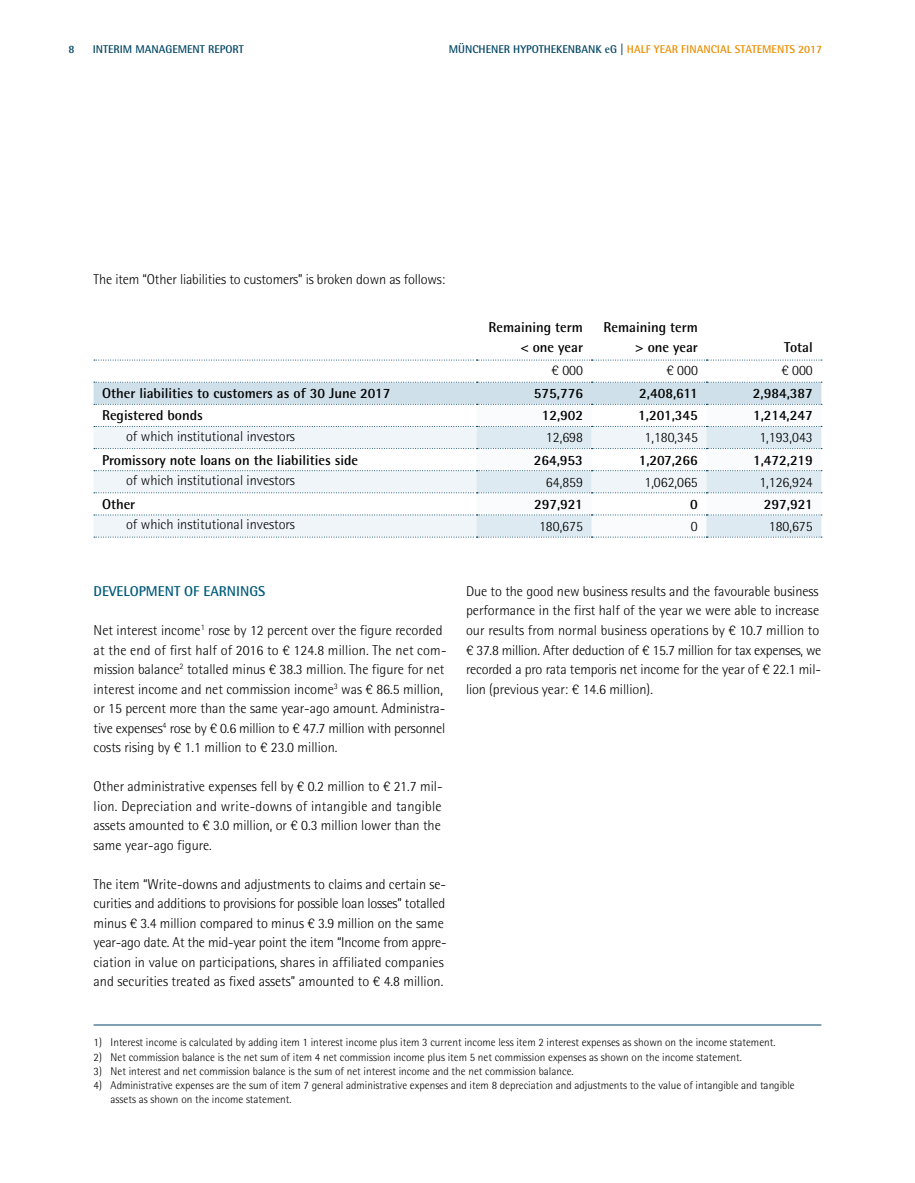
<style>
.page{position:relative;width:915px;height:1183px;background:#fff}
.page>*{position:absolute;margin:0;border:0;box-sizing:border-box;transform-origin:0 0}
.t1{font:300 14.25px/19.5px "Rotis Semi Sans Pro";color:#000}
.t2{font:700 14.25px/19.5px "Rotis Semi Sans Pro";color:#000;text-align:right}
.t3{font:700 14.25px "Rotis Semi Sans Pro";color:#005c7b}
.t4{font:300 11.25px/14.2px "Rotis Semi Sans Pro";color:#000}
.t5{font:700 11.25px "Rotis Semi Sans Pro";color:#ea8d00}
.t6{font:700 11.25px "Rotis Semi Sans Pro";color:#004563}
.s1{color:#004563}
</style>
<div class="page">
<hr style="left:94px;top:1024px;width:727px;height:1px;background:#004563">
<svg style="left:94px;top:359px;width:727px;height:46px"></svg>
<svg style="left:94px;top:426px;width:727px;height:111px"></svg>
<p class="t6" style="left:68px;top:42px;width:8px">8</p>
<p class="t6" style="left:93px;top:42px;width:152px">INTERIM MANAGEMENT REPORT</p>
<p class="t5" style="left:448px;top:42px;width:375px"><span class="s1">MÜNCHENER HYPOTHEKENBANK eG |</span> HALF YEAR FINANCIAL STATEMENTS 2017</p>
<p class="t1" style="left:94px;top:269px;width:353px">The item “Other liabilities to customers” is broken down as follows:</p>
<p class="t2" style="left:488px;top:317px;width:96px">Remaining term &lt; one year</p>
<p class="t2" style="left:603px;top:317px;width:96px">Remaining term &gt; one year</p>
<p class="t2" style="left:783px;top:337px;width:30px">Total</p>
<p class="t1" style="left:551px;top:361px;width:33px">€ 000</p>
<p class="t1" style="left:666px;top:361px;width:33px">€ 000</p>
<p class="t1" style="left:781px;top:361px;width:33px">€ 000</p>
<p class="t2" style="left:102px;top:383px;width:290px">Other liabilities to customers as of 30 June 2017</p>
<p class="t2" style="left:533px;top:383px;width:51px">575,776</p>
<p class="t2" style="left:639px;top:383px;width:60px">2,408,611</p>
<p class="t2" style="left:752px;top:383px;width:61px">2,984,387</p>
<p class="t2" style="left:102px;top:405px;width:102px">Registered bonds</p>
<p class="t2" style="left:541px;top:405px;width:43px">12,902</p>
<p class="t2" style="left:638px;top:405px;width:61px">1,201,345</p>
<p class="t2" style="left:752px;top:405px;width:61px">1,214,247</p>
<p class="t1" style="left:126px;top:426px;width:170px">of which institutional investors</p>
<p class="t1" style="left:545px;top:428px;width:38px">12,698</p>
<p class="t1" style="left:644px;top:428px;width:55px">1,180,345</p>
<p class="t1" style="left:759px;top:428px;width:55px">1,193,043</p>
<p class="t2" style="left:102px;top:450px;width:257px">Promissory note loans on the liabilities side</p>
<p class="t2" style="left:533px;top:450px;width:51px">264,953</p>
<p class="t2" style="left:638px;top:450px;width:61px">1,207,266</p>
<p class="t2" style="left:752px;top:450px;width:61px">1,472,219</p>
<p class="t1" style="left:126px;top:470px;width:170px">of which institutional investors</p>
<p class="t1" style="left:545px;top:472px;width:38px">64,859</p>
<p class="t1" style="left:644px;top:472px;width:55px">1,062,065</p>
<p class="t1" style="left:759px;top:472px;width:55px">1,126,924</p>
<p class="t2" style="left:102px;top:494px;width:35px">Other</p>
<p class="t2" style="left:534px;top:494px;width:50px">297,921</p>
<p class="t2" style="left:690px;top:494px;width:9px">0</p>
<p class="t2" style="left:763px;top:494px;width:50px">297,921</p>
<p class="t1" style="left:126px;top:515px;width:170px">of which institutional investors</p>
<p class="t1" style="left:539px;top:516px;width:45px">180,675</p>
<p class="t1" style="left:690px;top:516px;width:8px">0</p>
<p class="t1" style="left:768px;top:516px;width:45px">180,675</p>
<p class="t3" style="left:94px;top:582px;width:173px">DEVELOPMENT OF EARNINGS</p>
<p class="t1" style="left:94px;top:620px;width:354px">Net interest income<sup>1</sup> rose by 12 percent over the figure recorded at the end of first half of 2016 to € 124.8 million. The net com&shy;mission balance<sup>2</sup> totalled minus € 38.3 million. The figure for net interest income and net commission income<sup>3</sup> was € 86.5 million, or 15 percent more than the same year-ago amount. Administra&shy;tive expenses<sup>4</sup> rose by € 0.6 million to € 47.7 million with personnel costs rising by € 1.1 million to € 23.0 million.</p>
<p class="t1" style="left:94px;top:776px;width:350px;text-align:justify">Other administrative expenses fell by € 0.2 million to € 21.7 mil&shy;lion. Depreciation and write-downs of intangible and tangible assets amounted to € 3.0 million, or € 0.3 million lower than the same year-ago figure.</p>
<p class="t1" style="left:94px;top:874px;width:354px">The item “Write-downs and adjustments to claims and certain se&shy;curities and additions to provisions for possible loan losses” totalled minus € 3.4 million compared to minus € 3.9 million on the same year-ago date. At the mid-year point the item “Income from appre&shy;ciation in value on participations, shares in affiliated companies and securities treated as fixed assets” amounted to € 4.8 million.</p>
<p class="t1" style="left:466px;top:581px;width:357px">Due to the good new business results and the favourable business performance in the first half of the year we were able to increase our results from normal business operations by € 10.7 million to € 37.8 million. After deduction of € 15.7 million for tax expenses, we recorded a pro rata temporis net income for the year of € 22.1 mil&shy;lion (previous year: € 14.6 million).</p>
<p class="t4" style="left:94px;top:1035px;width:683px">1) Interest income is calculated by adding item 1 interest income plus item 3 current income less item 2 interest expenses as shown on the income statement.</p>
<p class="t4" style="left:94px;top:1049px;width:649px">2) Net commission balance is the net sum of item 4 net commission income plus item 5 net commission expenses as shown on the income statement.</p>
<p class="t4" style="left:94px;top:1063px;width:481px">3) Net interest and net commission balance is the sum of net interest income and the net commission balance.</p>
<p class="t4" style="left:111px;top:1078px;width:685px;text-indent:-17px">4) Administrative expenses are the sum of item 7 general administrative expenses and item 8 depreciation and adjustments to the value of intangible and tangible assets as shown on the income statement.</p>
</div>
